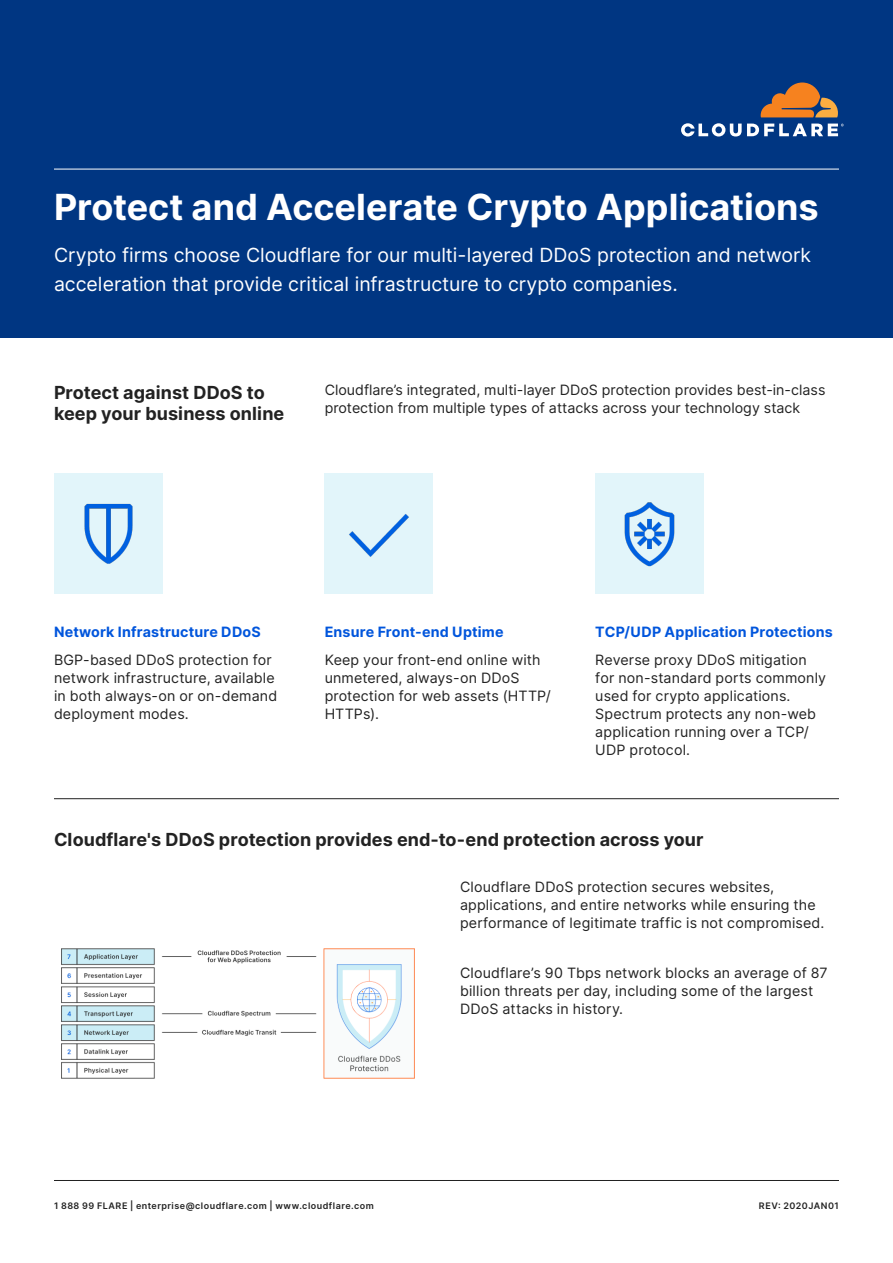
<style>
.page{position:relative;width:893px;height:1263px;background:#fff}
.page>*{position:absolute;margin:0;border:0;box-sizing:border-box;transform-origin:0 0}
.t1{font:700 36px "Inter";color:#fff}
.Subtitle{font:19.5px/28.5px "Inter";color:#fff}
.Headline{font:700 18px/21px "Inter";letter-spacing:.005em;color:#222}
.Copy{font:14.25px/18px "Inter";letter-spacing:.01em;color:#222}
.Subheadline{font:700 14.25px "Inter";letter-spacing:.015em;color:#0055dc}
.t2{font:600 9px "Inter";letter-spacing:.055em;color:#222}
</style>
<div class="page">
<div style="left:0;top:0;width:893px;height:338px;background:#003682"></div>
<hr style="left:54px;top:1180px;width:785px;height:1px;background:#222">
<hr style="left:54px;top:798px;width:785px;height:1px;background:#222">
<div style="left:54px;top:474px;width:108px;height:120px;background:#e2f5fa"></div>
<div style="left:325px;top:474px;width:108px;height:120px;background:#e2f5fa"></div>
<div style="left:595px;top:474px;width:109px;height:120px;background:#e2f5fa"></div>
<hr style="left:54px;top:169px;width:785px;height:1px;background:#fff">
<svg style="left:761px;top:83px;width:77px;height:34px"></svg>
<svg style="left:681px;top:123px;width:163px;height:14px"></svg>
<img style="left:61px;top:948px;width:354px;height:131px">
<img style="left:624px;top:502px;width:51px;height:65px">
<img style="left:349px;top:514px;width:60px;height:43px">
<img style="left:84px;top:503px;width:49px;height:61px">
<p class="t1" style="left:54px;top:180px;width:766px">Protect and Accelerate Crypto Applications</p>
<p class="Subtitle" style="left:54px;top:241px;width:759px">Crypto firms choose Cloudflare for our multi-layered DDoS protection and network acceleration that provide critical infrastructure to crypto companies.</p>
<p class="Headline" style="left:54px;top:381px;width:232px">Protect against DDoS to keep your business online</p>
<p class="Copy" style="left:325px;top:381px;width:502px">Cloudflare’s integrated, multi-layer DDoS protection provides best-in-class protection from multiple types of attacks across your technology stack</p>
<p class="Subheadline" style="left:54px;top:621px;width:208px">Network Infrastructure DDoS</p>
<p class="Copy" style="left:54px;top:651px;width:225px">BGP-based DDoS protection for network infrastructure, available in both always-on or on-demand deployment modes.</p>
<p class="Subheadline" style="left:325px;top:621px;width:180px">Ensure Front-end Uptime</p>
<p class="Copy" style="left:325px;top:651px;width:228px">Keep your front-end online with unmetered, always-on DDoS protection for web assets (HTTP/<br>HTTPs).</p>
<p class="Subheadline" style="left:595px;top:621px;width:239px">TCP/UDP Application Protections</p>
<p class="Copy" style="left:595px;top:651px;width:232px">Reverse proxy DDoS mitigation for non-standard ports commonly used for crypto applications.<br>Spectrum protects any non-web application running over a TCP/<br>UDP protocol.</p>
<p class="Headline" style="left:54px;top:829px;width:651px">Cloudflare's DDoS protection provides end-to-end protection across your</p>
<p class="Copy" style="left:460px;top:878px;width:366px">Cloudflare DDoS protection secures websites, applications, and entire networks while ensuring the performance of legitimate traffic is not compromised.</p>
<p class="Copy" style="left:460px;top:963px;width:369px">Cloudflare’s 90 Tbps network blocks an average of 87 billion threats per day, including some of the largest<br>DDoS attacks in history.</p>
<p class="t2" style="left:54px;top:1199px;width:321px">1 888 99 FLARE | enterprise@cloudflare.com | www.cloudflare.com</p>
<p class="t2" style="left:759px;top:1199px;width:82px">REV: 2020JAN01</p>
</div>
